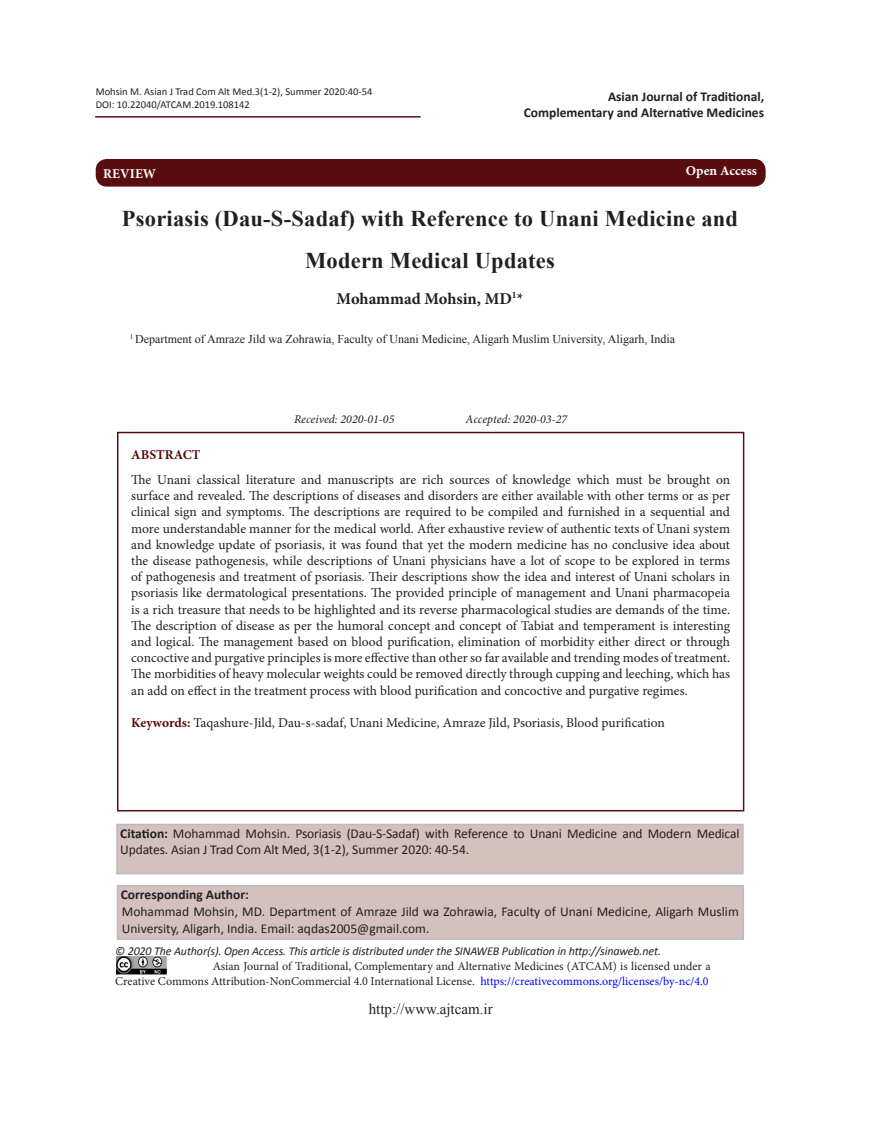
<style>
.page{position:relative;width:872px;height:1127px;background:#fff}
.page>*{position:absolute;margin:0;border:0;box-sizing:border-box;transform-origin:0 0}
.t1{font:700 22.5px/42px "Times New Roman";letter-spacing:.01em;color:#231f20;text-align:center}
.t2{font:700 16.5px "Minion Pro";color:#231f20}
.t3{font:15px "Times New Roman";color:#231f20}
.t4{font:13.5px/16.2px "Minion Pro";color:#231f20;text-align:justify}
.t5{font:13.5px/16.2px "Calibri";color:#231f20}
.t6{font:700 13.5px/16.2px "Calibri";color:#231f20;text-align:right}
.t7{font:700 13.5px "Minion Pro";letter-spacing:.01em;color:#fff}
.t8{font:700 13.5px "Minion Pro";color:#590d0e}
.t9{font:12px/15px "Minion Pro";color:#231f20;text-align:right}
.t10{font:italic 12px "Calibri";letter-spacing:-.01em;color:#231f20}
.t11{font:12px "Times New Roman";color:#231f20}
.t12{font:italic 12px "Minion Pro";color:#231f20}
.t13{font:10.5px/12.6px "Calibri";color:#231f20}
.s1{font-weight:700;color:#590d0e}
.s2{font-weight:700}
.s3{color:#00f}
</style>
<div class="page">
<hr style="left:95px;top:116px;width:325px;height:2px;background:#590d0e">
<div style="left:117px;top:432px;width:627px;height:379px;border:2px solid #590d0e"></div>
<div style="left:96px;top:160px;width:669px;height:26px;background:#590d0e;border-radius:10px"></div>
<div style="left:96px;top:159px;width:669px;height:28px;border:2px solid #590d0e;border-radius:10px"></div>
<div style="left:117px;top:824px;width:626px;height:49px;background:#d4c1bd"></div>
<div style="left:116px;top:824px;width:627px;height:50px;border:2px solid #bdbabb"></div>
<div style="left:117px;top:886px;width:626px;height:53px;background:#d4c1bd"></div>
<div style="left:117px;top:885px;width:627px;height:55px;border:2px solid #bdbabb"></div>
<img style="left:117px;top:957px;width:50px;height:17px">
<p class="t13" style="left:96px;top:85px;width:278px">Mohsin M. Asian J Trad Com Alt Med.3(1-2), Summer 2020:40-54<br>DOI: 10.22040/ATCAM.2019.108142</p>
<p class="t6" style="left:524px;top:88px;width:242px">Asian Journal of Traditional,<br>Complementary and Alternative Medicines</p>
<p class="t7" style="left:103px;top:165px;width:55px">REVIEW</p>
<p class="t7" style="left:685px;top:162px;width:73px">Open Access</p>
<h1 class="t1" style="left:122px;top:196px;width:617px">Psoriasis (Dau-S-Sadaf) with Reference to Unani Medicine and<br>Modern Medical Updates</h1>
<p class="t2" style="left:337px;top:287px;width:188px">Mohammad Mohsin, MD<sup>1</sup>*</p>
<p class="t11" style="left:130px;top:330px;width:547px"><sup>1</sup> Department of Amraze Jild wa Zohrawia, Faculty of Unani Medicine, Aligarh Muslim University, Aligarh, India</p>
<p class="t12" style="left:294px;top:411px;width:102px">Received: 2020-01-05</p>
<p class="t12" style="left:465px;top:411px;width:103px">Accepted: 2020-03-27</p>
<p class="t8" style="left:131px;top:445px;width:71px">ABSTRACT</p>
<p class="t4" style="left:131px;top:472px;width:600px">The Unani classical literature and manuscripts are rich sources of knowledge which must be brought on surface and revealed. The descriptions of diseases and disorders are either available with other terms or as per clinical sign and symptoms. The descriptions are required to be compiled and furnished in a sequential and more understandable manner for the medical world. After exhaustive review of authentic texts of Unani system and knowledge update of psoriasis, it was found that yet the modern medicine has no conclusive idea about the disease pathogenesis, while descriptions of Unani physicians have a lot of scope to be explored in terms of pathogenesis and treatment of psoriasis. Their descriptions show the idea and interest of Unani scholars in psoriasis like dermatological presentations. The provided principle of management and Unani pharmacopeia is a rich treasure that needs to be highlighted and its reverse pharmacological studies are demands of the time.<br>The description of disease as per the humoral concept and concept of Tabiat and temperament is interesting and logical. The management based on blood purification, elimination of morbidity either direct or through concoctive and purgative principles is more effective than other so far available and trending modes of treatment.<br>The morbidities of heavy molecular weights could be removed directly through cupping and leeching, which has an add on effect in the treatment process with blood purification and concoctive and purgative regimes.</p>
<p class="t4" style="left:131px;top:715px;width:535px"><span class="s1">Keywords:</span> Taqashure-Jild, Dau-s-sadaf, Unani Medicine, Amraze Jild, Psoriasis, Blood purification</p>
<p class="t5" style="left:120px;top:825px;width:620px"><span class="s2">Citation:</span> Mohammad Mohsin. Psoriasis (Dau-S-Sadaf) with Reference to Unani Medicine and Modern Medical<br>Updates. Asian J Trad Com Alt Med, 3(1-2), Summer 2020: 40-54.</p>
<p class="t6" style="left:121px;top:886px;width:130px">Corresponding Author:</p>
<p class="t5" style="left:122px;top:903px;width:618px">Mohammad Mohsin, MD. Department of Amraze Jild wa Zohrawia, Faculty of Unani Medicine, Aligarh Muslim<br>University, Aligarh, India. Email: aqdas2005@gmail.com.</p>
<p class="t10" style="left:115px;top:943px;width:547px">© 2020 The Author(s). Open Access. This article is distributed under the SINAWEB Publication in http://sinaweb.net.</p>
<p class="t9" style="left:115px;top:959px;width:597px">Asian Journal of Traditional, Complementary and Alternative Medicines (ATCAM) is licensed under a<br>Creative Commons Attribution-NonCommercial 4.0 International License. <span class="s3">https://creativecommons.org/licenses/by-nc/4.0</span></p>
<p class="t3" style="left:369px;top:999px;width:126px">http://www.ajtcam.ir</p>
</div>
